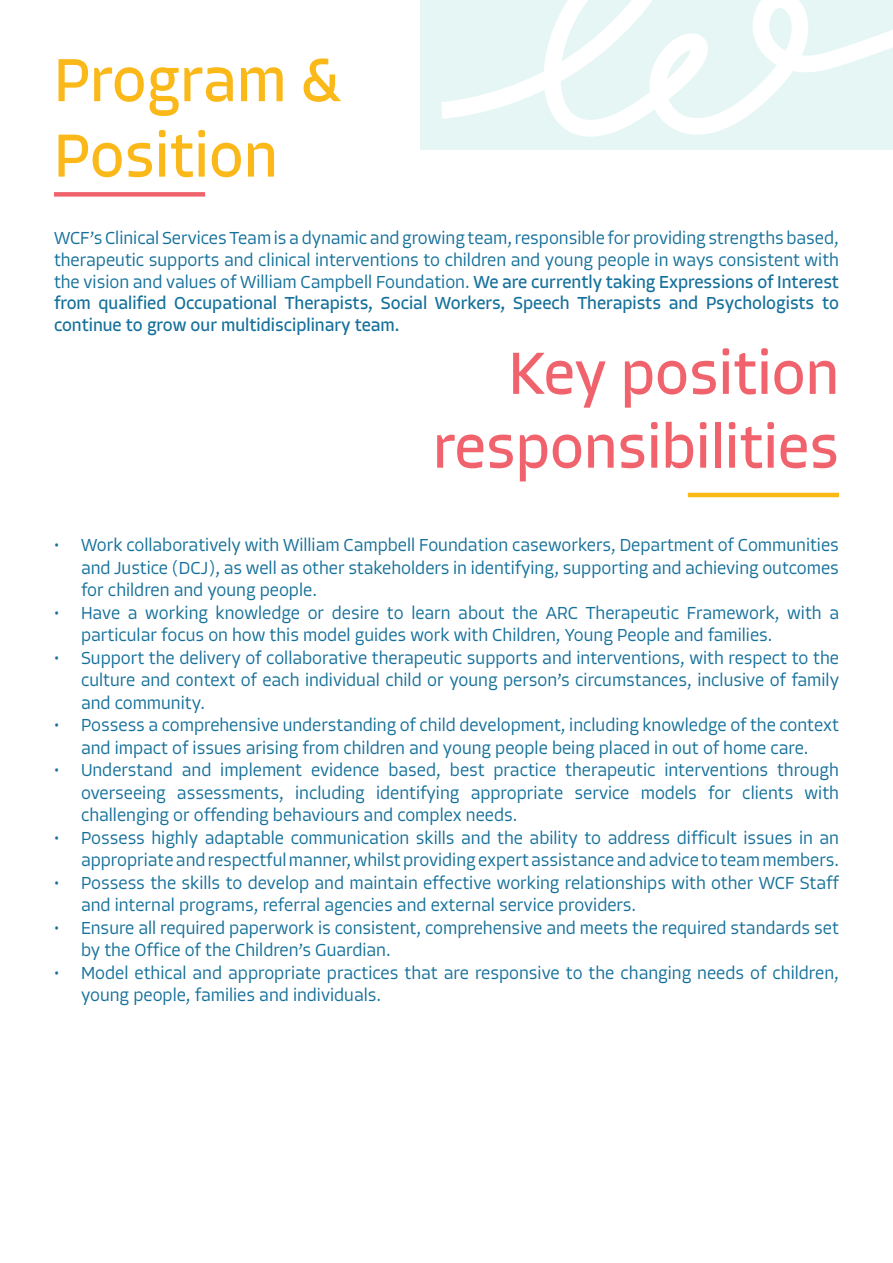
<style>
.page{position:relative;width:893px;height:1263px;background:#fff}
.page>*{position:absolute;margin:0;border:0;box-sizing:border-box;transform-origin:0 0}
.t1{font:62.85px/75.4px "Allotrope";color:#fbb819}
.t2{font:61.5px/73.8px "Allotrope";color:#f0636d;text-align:right}
.t3{font:300 18px/22.5px "Allotrope";color:#15709a;text-align:justify}
.s1{font-weight:400}
</style>
<div class="page">
<div style="left:420px;top:0;width:473px;height:150px;background:#e5f6f5"></div>
<hr style="left:688px;top:493px;width:151px;height:4px;background:#fcb814">
<div style="left:54px;top:192px;width:151px;height:5px;background:#f0636d"></div>
<svg style="left:441px;top:0;width:452px;height:137px"></svg>
<h1 class="t1" style="left:54px;top:43px;width:288px">Program &amp;<br>Position</h1>
<p class="t3" style="left:54px;top:228px;width:786px;line-height:21.6px">WCF’s Clinical Services Team is a dynamic and growing team, responsible for providing strengths based, therapeutic supports and clinical interventions to children and young people in ways consistent with the vision and values of William Campbell Foundation. <span class="s1">We are currently taking Expressions of Interest from qualified Occupational Therapists, Social Workers, Speech Therapists and Psychologists to continue to grow our multidisciplinary team.</span></p>
<h2 class="t2" style="left:433px;top:337px;width:408px">Key position responsibilities</h2>
<p class="t3" style="left:81px;top:534px;width:759px;text-indent:-27px">• Work collaboratively with William Campbell Foundation caseworkers, Department of Communities and Justice (DCJ), as well as other stakeholders in identifying, supporting and achieving outcomes for children and young people.</p>
<p class="t3" style="left:81px;top:602px;width:759px;text-indent:-27px">• Have a working knowledge or desire to learn about the ARC Therapeutic Framework, with a particular focus on how this model guides work with Children, Young People and families.</p>
<p class="t3" style="left:81px;top:647px;width:759px;text-indent:-27px">• Support the delivery of collaborative therapeutic supports and interventions, with respect to the culture and context of each individual child or young person’s circumstances, inclusive of family and community.</p>
<p class="t3" style="left:54px;top:714px;width:786px;text-align:center">• Possess a comprehensive understanding of child development, including knowledge of the context and impact of issues arising from children and young people being placed in out of home care.</p>
<p class="t3" style="left:81px;top:759px;width:759px;text-indent:-27px">• Understand and implement evidence based, best practice therapeutic interventions through overseeing assessments, including identifying appropriate service models for clients with challenging or offending behaviours and complex needs.</p>
<p class="t3" style="left:54px;top:827px;width:786px;text-align:right">• Possess highly adaptable communication skills and the ability to address difficult issues in an appropriate and respectful manner, whilst providing expert assistance and advice to team members.</p>
<p class="t3" style="left:81px;top:872px;width:759px;text-indent:-27px">• Possess the skills to develop and maintain effective working relationships with other WCF Staff and internal programs, referral agencies and external service providers.</p>
<p class="t3" style="left:81px;top:917px;width:759px;text-indent:-27px">• Ensure all required paperwork is consistent, comprehensive and meets the required standards set by the Office of the Children’s Guardian.</p>
<p class="t3" style="left:81px;top:962px;width:759px;text-indent:-27px">• Model ethical and appropriate practices that are responsive to the changing needs of children, young people, families and individuals.</p>
</div>
